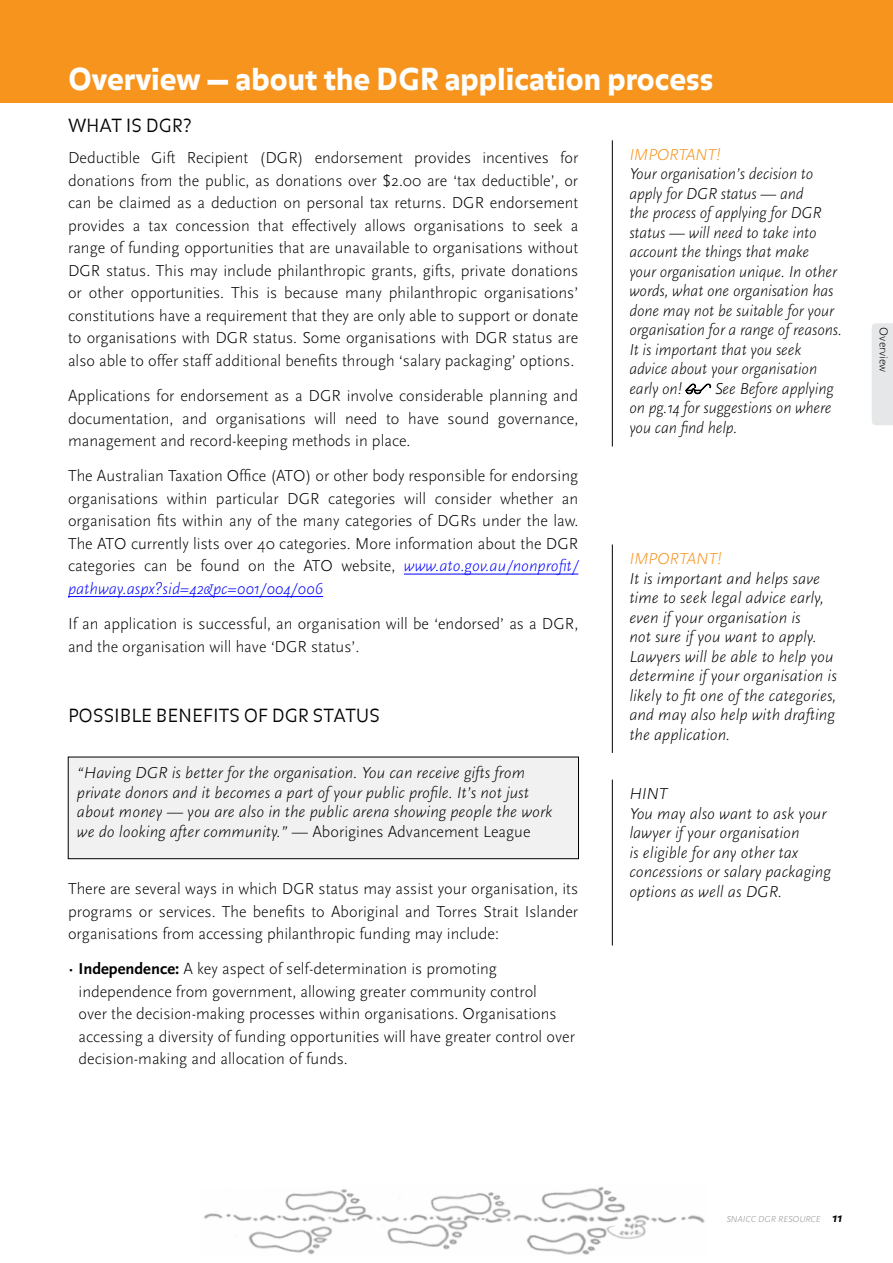
<style>
.page{position:relative;width:893px;height:1263px;background:#fff}
.page>*{position:absolute;margin:0;border:0;box-sizing:border-box;transform-origin:0 0}
.t1{font:900 30px "Balance";color:#fff}
.t2{font:300 18px "Balance";color:#000}
.t3{font:300 16.5px/22.5px "Scala Sans";color:#000;text-align:justify}
.t4{font:italic 300 16.5px/19.5px "Scala Sans";color:#000}
.t5{font:italic 300 16.5px/19.5px "Scala Sans";color:#000;scale:.96 1}
.t6{font:italic 300 16.5px "Scala Sans";letter-spacing:-.005em;color:#f7941e}
.t7{font:italic 700 13.5px "Scala Sans";color:#000}
.t8{font:300 12px "Scala Sans";color:#000}
.t9{font:italic 300 9px "Scala Sans";color:#939598}
.s1{font-style:italic;color:#00f}
.s2{font-style:normal}
.s3{font-weight:700}
</style>
<div class="page">
<div style="left:0;top:0;width:893px;height:102px;background:#f7941e"></div>
<hr style="left:404px;top:574px;width:174px;height:1px;background:#00f">
<hr style="left:68px;top:596px;width:255px;height:1px;background:#00f">
<div style="left:68px;top:757px;width:510px;height:102px;background:#f1f1f2"></div>
<div style="left:68px;top:757px;width:511px;height:102px;border:1px solid #000"></div>
<hr style="left:612px;top:544px;width:1px;height:209px;background:#000">
<hr style="left:612px;top:780px;width:1px;height:165px;background:#000">
<div style="left:872px;top:323px;width:21px;height:102px;background:#e6e7e8"></div>
<svg style="left:685px;top:384px;width:26px;height:10px"></svg>
<hr style="left:612px;top:140px;width:1px;height:306px;background:#000">
<img style="left:204px;top:1187px;width:501px;height:68px">
<h1 class="t1" style="left:68px;top:61px;width:647px">Overview — about the DGR application process</h1>
<p class="t2" style="left:68px;top:115px;width:125px">WHAT IS DGR?</p>
<p class="t3" style="left:68px;top:147px;width:512px">Deductible Gift Recipient (DGR) endorsement provides incentives for donations from the public, as donations over $2.00 are ‘tax deductible’, or can be claimed as a deduction on personal tax returns. DGR endorsement provides a tax concession that effectively allows organisations to seek a range of funding opportunities that are unavailable to organisations without DGR status. This may include philanthropic grants, gifts, private donations or other opportunities. This is because many philanthropic organisations’ constitutions have a requirement that they are only able to support or donate to organisations with DGR status. Some organisations with DGR status are also able to offer staff additional benefits through ‘salary packaging’ options.</p>
<p class="t3" style="left:68px;top:385px;width:512px">Applications for endorsement as a DGR involve considerable planning and documentation, and organisations will need to have sound governance, management and record-keeping methods in place.</p>
<p class="t3" style="left:68px;top:465px;width:512px">The Australian Taxation Office (ATO) or other body responsible for endorsing organisations within particular DGR categories will consider whether an organisation fits within any of the many categories of DGRs under the law.<br>The ATO currently lists over 40 categories. More information about the DGR categories can be found on the ATO website, <span class="s1">www.ato.gov.au/nonprofit/ pathway.aspx?sid=42&amp;pc=001/004/006</span></p>
<p class="t3" style="left:68px;top:613px;width:512px">If an application is successful, an organisation will be ‘endorsed’ as a DGR, and the organisation will have ‘DGR status’.</p>
<p class="t2" style="left:68px;top:705px;width:313px">POSSIBLE BENEFITS OF DGR STATUS</p>
<p class="t4" style="left:77px;top:763px;width:477px">“Having DGR is better for the organisation. You can receive gifts from private donors and it becomes a part of your public profile. It’s not just about money — you are also in the public arena showing people the work we do looking after community.” <span class="s2">— Aborigines Advancement League</span></p>
<p class="t3" style="left:68px;top:878px;width:512px">There are several ways in which DGR status may assist your organisation, its programs or services. The benefits to Aboriginal and Torres Strait Islander organisations from accessing philanthropic funding may include:</p>
<p class="t3" style="left:79px;top:958px;width:498px;text-align:left;text-indent:-10px">• <span class="s3">Independence:</span> A key aspect of self-determination is promoting independence from government, allowing greater community control<br>over the decision-making processes within organisations. Organisations accessing a diversity of funding opportunities will have greater control over decision-making and allocation of funds.</p>
<p class="t6" style="left:629px;top:146px;width:93px">IMPORTANT!</p>
<p class="t5" style="left:629px;top:165px;width:223px">Your organisation’s decision to apply for DGR status — and<br>the process of applying for DGR status — will need to take into account the things that make<br>your organisation unique. In other words, what one organisation has done may not be suitable for your organisation for a range of reasons.<br>It is important that you seek advice about your organisation early on!</p>
<p class="t5" style="left:629px;top:379px;width:214px;text-indent:85px">See Before applying on pg.14 for suggestions on where you can find help.</p>
<p class="t6" style="left:629px;top:550px;width:94px">IMPORTANT!</p>
<p class="t4" style="left:629px;top:569px;width:209px">It is important and helps save time to seek legal advice early, even if your organisation is<br>not sure if you want to apply.<br>Lawyers will be able to help you determine if your organisation is likely to fit one of the categories, and may also help with drafting the application.</p>
<p class="t4" style="left:629px;top:784px;width:203px">HINT<br>You may also want to ask your lawyer if your organisation<br>is eligible for any other tax concessions or salary packaging options as well as DGR.</p>
<p class="t8" style="left:890px;top:327px;width:46px;rotate:90deg">Overview</p>
<p class="t9" style="left:726px;top:1214px;width:85px">SNAICC DGR Resource</p>
<p class="t7" style="left:832px;top:1210px;width:11px">11</p>
</div>
